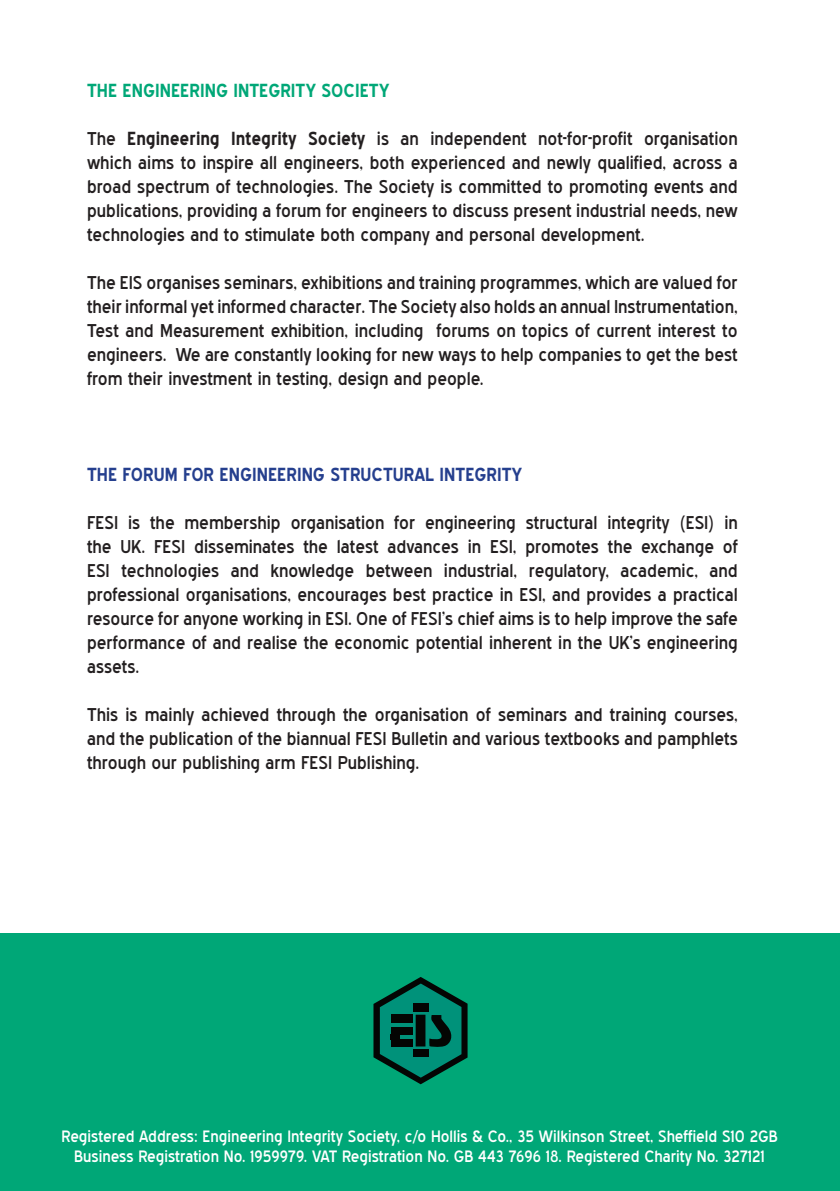
<style>
.page{position:relative;width:840px;height:1191px;background:#fff}
.page>*{position:absolute;margin:0;border:0;box-sizing:border-box;transform-origin:0 0}
.t1{font:18px/24px "Blue Highway";color:#231f20;text-align:justify}
.t2{font:700 18px "Blue Highway";color:#253f8e}
.t3{font:700 18px "Blue Highway";color:#00a777}
.t4{font:16px "Blue Highway";color:#fff}
.s1{font-weight:700}
</style>
<div class="page">
<div style="left:0;top:933px;width:839px;height:258px;background:#00a777"></div>
<svg style="left:373px;top:977px;width:94px;height:107px"></svg>
<p class="t3" style="left:87px;top:80px;width:304px">THE ENGINEERING INTEGRITY SOCIETY</p>
<p class="t1" style="left:87px;top:126px;width:652px">The <span class="s1">Engineering Integrity Society</span> is an independent not-for-profit organisation which aims to inspire all engineers, both experienced and newly qualified, across a broad spectrum of technologies. The Society is committed to promoting events and publications, providing a forum for engineers to discuss present industrial needs, new technologies and to stimulate both company and personal development.</p>
<p class="t1" style="left:87px;top:270px;width:652px">The EIS organises seminars, exhibitions and training programmes, which are valued for their informal yet informed character. The Society also holds an annual Instrumentation, Test and Measurement exhibition, including forums on topics of current interest to engineers. We are constantly looking for new ways to help companies to get the best from their investment in testing, design and people.</p>
<p class="t2" style="left:87px;top:464px;width:436px">THE FORUM FOR ENGINEERING STRUCTURAL INTEGRITY</p>
<p class="t1" style="left:87px;top:510px;width:652px">FESI is the membership organisation for engineering structural integrity (ESI) in the UK. FESI disseminates the latest advances in ESI, promotes the exchange of ESI technologies and knowledge between industrial, regulatory, academic, and professional organisations, encourages best practice in ESI, and provides a practical resource for anyone working in ESI. One of FESI’s chief aims is to help improve the safe performance of and realise the economic potential inherent in the UK’s engineering assets.</p>
<p class="t1" style="left:87px;top:702px;width:652px">This is mainly achieved through the organisation of seminars and training courses, and the publication of the biannual FESI Bulletin and various textbooks and pamphlets through our publishing arm FESI Publishing.</p>
<p class="t4" style="left:62px;top:1123px;width:717px">Registered Address: Engineering Integrity Society, c/o Hollis &amp; Co., 35 Wilkinson Street, Sheffield S10 2GB</p>
<p class="t4" style="left:75px;top:1142px;width:691px">Business Registration No. 1959979. VAT Registration No. GB 443 7696 18. Registered Charity No. 327121</p>
</div>
